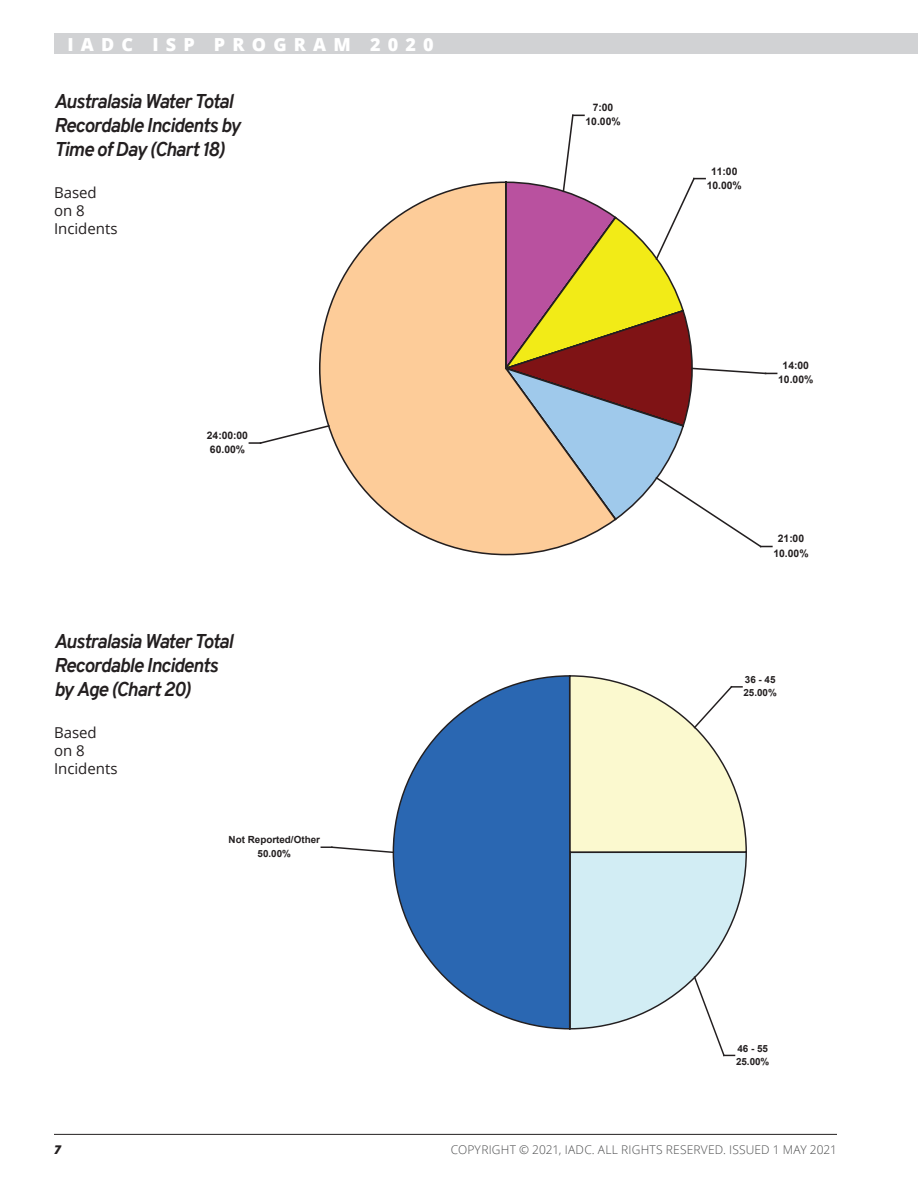
<style>
.page{position:relative;width:918px;height:1188px;background:#fff}
.page>*{position:absolute;margin:0;border:0;box-sizing:border-box;transform-origin:0 0}
.t1{font:italic 700 19.5px/24px "Overpass";letter-spacing:-.045em;color:#231f20}
.t2{font:800 18px "Open Sans";letter-spacing:.4em;color:#fff}
.t3{font:15px/18px "Open Sans";color:#231f20}
.t4{font:700 12.9px "Arial";letter-spacing:-.005em;color:#231f20}
.t5{font:300 12px "Open Sans";letter-spacing:.015em;color:#4b4c4d}
.t6{font:italic 800 12px "Open Sans";color:#231f20}
.t7{font:700 10.35px/14.1px "Arial";color:#231f20;text-align:center}
.t8{font:700 9.9px/13.4px "Arial";color:#231f20}
</style>
<div class="page">
<div style="left:54px;top:34px;width:864px;height:20px;background:#d1d2d4"></div>
<hr style="left:54px;top:1134px;width:783px;height:1px;background:#231f20">
<svg style="left:319px;top:181px;width:235px;height:375px"></svg>
<svg style="left:504px;top:114px;width:273px;height:435px"></svg>
<svg style="left:249px;top:424px;width:82px;height:21px"></svg>
<svg style="left:392px;top:675px;width:176px;height:355px"></svg>
<svg style="left:568px;top:675px;width:179px;height:382px"></svg>
<svg style="left:321px;top:846px;width:74px;height:8px"></svg>
<p class="t2" style="left:68px;top:31px;width:368px">IADC ISP PROGRAM 2020</p>
<p class="t1" style="left:54px;top:89px;width:188px">Australasia Water Total<br>Recordable Incidents by<br>Time of Day (Chart 18)</p>
<p class="t3" style="left:54px;top:183px;width:65px">Based on 8<br>Incidents</p>
<p class="t7" style="left:207px;top:428px;width:43px;text-align:left">24:00:00<br>60.00%</p>
<p class="t1" style="left:54px;top:629px;width:181px">Australasia Water Total<br>Recordable Incidents by Age (Chart 20)</p>
<p class="t3" style="left:54px;top:723px;width:65px">Based on 8<br>Incidents</p>
<p class="t4" style="left:1px;top:760px;width:103px">ued: 1 May 2021</p>
<p class="t8" style="left:229px;top:833px;width:93px;text-align:center">Not Reported/Other<br>50.00%</p>
<p class="t7" style="left:586px;top:101px;width:37px">7:00<br>10.00%</p>
<p class="t7" style="left:707px;top:164px;width:37px">11:00<br>10.00%</p>
<p class="t7" style="left:778px;top:359px;width:37px">14:00<br>10.00%</p>
<p class="t7" style="left:773px;top:532px;width:37px">21:00<br>10.00%</p>
<p class="t8" style="left:744px;top:673px;width:35px">36 - 45<br>25.00%</p>
<p class="t6" style="left:54px;top:1141px;width:8px">7</p>
<p class="t8" style="left:736px;top:1042px;width:35px">46 - 55<br>25.00%</p>
<p class="t5" style="left:451px;top:1142px;width:388px">COPYRIGHT © 2021, IADC. ALL RIGHTS RESERVED. ISSUED 1 MAY 2021</p>
</div>
